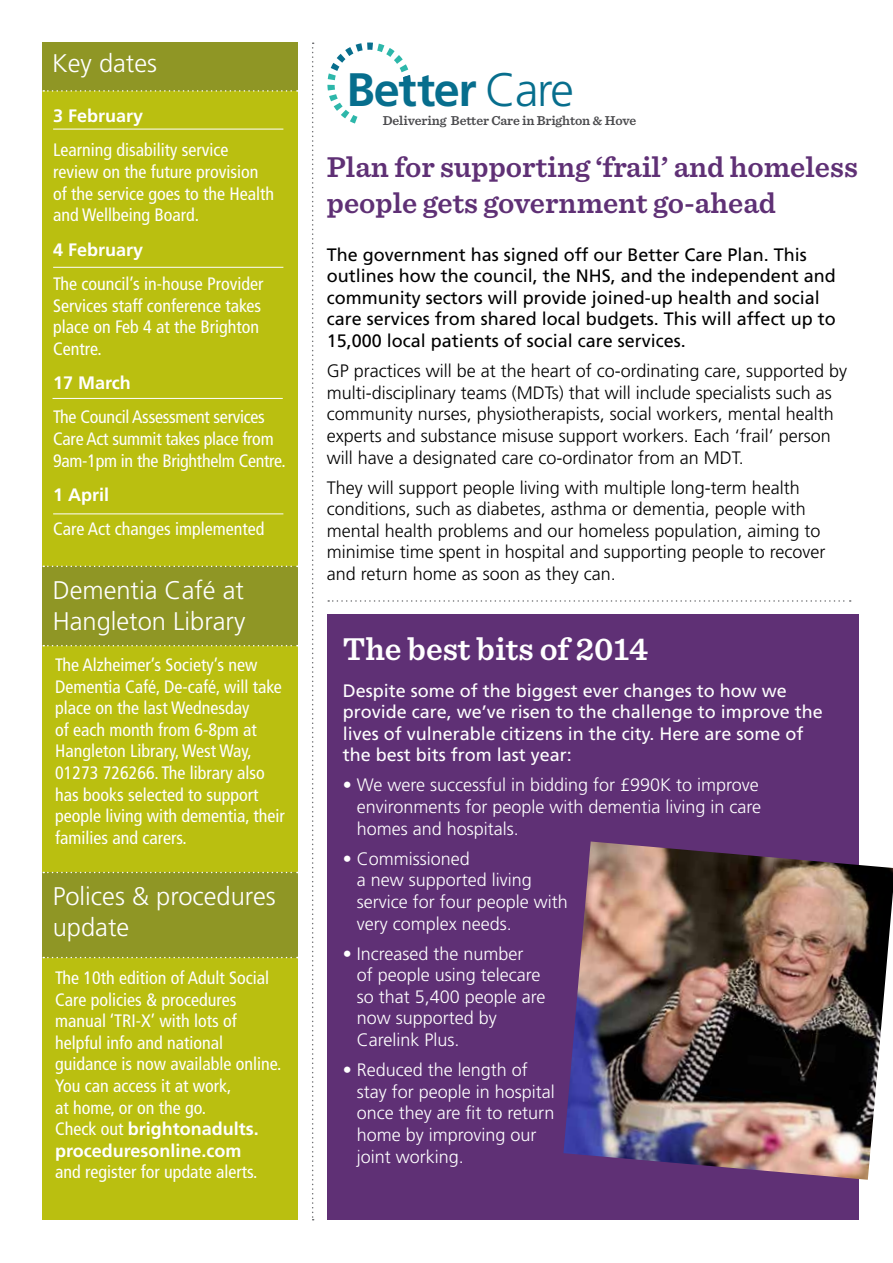
<style>
.page{position:relative;width:893px;height:1263px;background:#fff}
.page>*{position:absolute;margin:0;border:0;box-sizing:border-box;transform-origin:0 0}
.t1{font:700 46.95px "Frutiger";letter-spacing:-.03em;color:#076e8d}
.t2{font:600 33px "Sentinel";color:#fff}
.t3{font:600 30px/36px "Sentinel";color:#5f3075}
.t4{font:300 25.5px/30.6px "Frutiger";color:#fff}
.t5{font:condensed 18px/21.6px "Frutiger";color:#fff}
.t6{font:300 18px/21.6px "Frutiger";color:#000}
.t7{font:300 18px/21.6px "Frutiger";color:#fff}
.t8{font:18px/21.6px "Frutiger";color:#000}
.t9{font:18px/21.6px "Frutiger";color:#fff}
.t10{font:700 18px "Frutiger";color:#fff}
.t11{font:600 13.5px "Sentinel";letter-spacing:-.01em;color:#4a4a4d}
.s1{font-weight:700;font-stretch:normal}
.s2{font-weight:300}
</style>
<div class="page">
<div style="left:43px;top:43px;width:255px;height:1177px;background:#babf10"></div>
<div style="left:327px;top:614px;width:531px;height:606px;background:#5f3075"></div>
<img style="left:563px;top:841px;width:330px;height:339px">
<svg style="left:312px;top:43px;width:2px;height:1177px"></svg>
<svg style="left:328px;top:600px;width:523px;height:2px"></svg>
<div style="left:43px;top:43px;width:255px;height:48px;background:#8f9625"></div>
<svg style="left:43px;top:90px;width:255px;height:2px"></svg>
<div style="left:43px;top:567px;width:255px;height:79px;background:#8f9625"></div>
<svg style="left:43px;top:566px;width:255px;height:1px"></svg>
<svg style="left:43px;top:645px;width:255px;height:1px"></svg>
<div style="left:43px;top:873px;width:255px;height:85px;background:#8f9625"></div>
<svg style="left:43px;top:872px;width:255px;height:1px"></svg>
<svg style="left:43px;top:957px;width:255px;height:1px"></svg>
<hr style="left:53px;top:129px;width:230px;height:1px;background:#fff">
<hr style="left:53px;top:267px;width:230px;height:1px;background:#fff">
<hr style="left:53px;top:398px;width:230px;height:1px;background:#fff">
<hr style="left:53px;top:514px;width:230px;height:1px;background:#fff">
<svg style="left:327px;top:42px;width:84px;height:82px"></svg>
<h3 class="t4" style="left:52px;top:48px;width:106px">Key dates</h3>
<p class="t10" style="left:53px;top:105px;width:92px">3 February</p>
<p class="t5" style="left:53px;top:139px;width:222px">Learning disability service review on the future provision of the service goes to the Health and Wellbeing Board.</p>
<p class="t10" style="left:53px;top:239px;width:92px">4 February</p>
<p class="t5" style="left:53px;top:273px;width:212px">The council’s in-house Provider<br>Services staff conference takes place on Feb 4 at the Brighton<br>Centre.</p>
<p class="t10" style="left:53px;top:372px;width:79px">17 March</p>
<p class="t5" style="left:53px;top:407px;width:234px">The Council Assessment services<br>Care Act summit takes place from<br>9am-1pm in the Brighthelm Centre.</p>
<p class="t10" style="left:53px;top:484px;width:58px">1 April</p>
<p class="t5" style="left:53px;top:518px;width:213px">Care Act changes implemented</p>
<h3 class="t4" style="left:53px;top:575px;width:194px">Dementia Café at<br>Hangleton Library</h3>
<p class="t5" style="left:55px;top:654px;width:231px">The Alzheimer’s Society’s new<br>Dementia Café, De-café, will take place on the last Wednesday<br>of each month from 6-8pm at<br>Hangleton Library, West Way,<br>01273 726266. The library also has books selected to support people living with dementia, their families and carers.</p>
<h3 class="t4" style="left:53px;top:881px;width:224px">Polices &amp; procedures update</h3>
<p class="t5" style="left:55px;top:967px;width:228px">The 10th edition of Adult Social<br>Care policies &amp; procedures manual ‘TRI-X’ with lots of helpful info and national guidance is now available online.<br>You can access it at work,<br>at home, or on the go.<br>Check out <span class="s1">brightonadults. proceduresonline.com</span></p>
<p class="t5" style="left:55px;top:1161px;width:204px">and register for update alerts.</p>
<h1 class="t1" style="left:346px;top:62px;width:229px">Better <span class="s2">Care</span></h1>
<p class="t11" style="left:383px;top:110px;width:255px">Delivering Better Care in Brighton &amp; Hove</p>
<h3 class="t3" style="left:327px;top:148px;width:532px">Plan for supporting ‘frail’ and homeless people gets government go-ahead</h3>
<p class="t8" style="left:327px;top:243px;width:511px">The government has signed off our Better Care Plan. This outlines how the council, the NHS, and the independent and community sectors will provide joined-up health and social care services from shared local budgets. This will affect up to 15,000 local patients of social care services.</p>
<p class="t6" style="left:327px;top:360px;width:522px">GP practices will be at the heart of co-ordinating care, supported by multi-disciplinary teams (MDTs) that will include specialists such as community nurses, physiotherapists, social workers, mental health experts and substance misuse support workers. Each ‘frail’ person will have a designated care co-ordinator from an MDT.</p>
<p class="t6" style="left:327px;top:477px;width:500px">They will support people living with multiple long-term health conditions, such as diabetes, asthma or dementia, people with mental health problems and our homeless population, aiming to minimise time spent in hospital and supporting people to recover and return home as soon as they can.</p>
<h2 class="t2" style="left:343px;top:623px;width:307px">The best bits of 2014</h2>
<p class="t9" style="left:343px;top:679px;width:482px">Despite some of the biggest ever changes to how we provide care, we’ve risen to the challenge to improve the lives of vulnerable citizens in the city. Here are some of the best bits from last year:</p>
<p class="t7" style="left:357px;top:774px;width:406px;text-indent:-14px">• We were successful in bidding for £990K to improve environments for people with dementia living in care homes and hospitals.</p>
<p class="t7" style="left:357px;top:848px;width:213px;text-indent:-14px">• Commissioned<br>a new supported living service for four people with very complex needs.</p>
<p class="t7" style="left:357px;top:942px;width:190px;text-indent:-14px">• Increased the number<br>of people using telecare so that 5,400 people are now supported by<br>Carelink Plus.</p>
<p class="t7" style="left:357px;top:1059px;width:200px;text-indent:-14px">• Reduced the length of stay for people in hospital once they are fit to return home by improving our joint working.</p>
</div>
